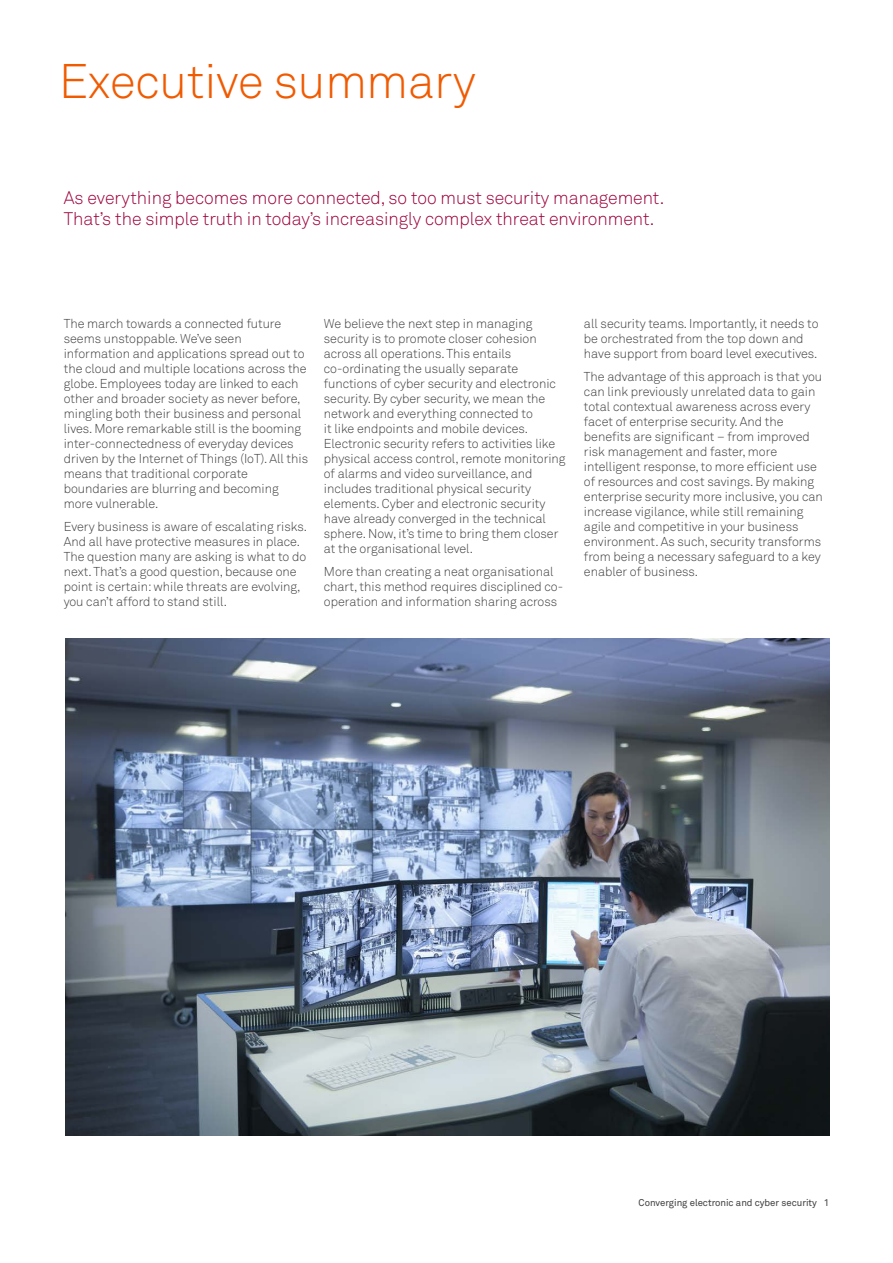
<style>
.page{position:relative;width:893px;height:1263px;background:#fff}
.page>*{position:absolute;margin:0;border:0;box-sizing:border-box;transform-origin:0 0}
.Heads__32pt__D{font:300 48px "Telstra Akkurat";color:#f05a00}
.Intro__Pullout_12pt{font:300 18px/21px "Telstra Akkurat";color:#9e043e}
.Body__Text__1_2sp{font:300 12.75px/15px "Telstra Akkurat";color:#414141}
.Folio__Page_number_R{font:9.75px "Telstra Akkurat";color:#414141}
</style>
<div class="page">
<img style="left:66px;top:639px;width:763px;height:496px">
<p class="Heads__32pt__D" style="left:59px;top:53px;width:418px">Executive summary</p>
<p class="Intro__Pullout_12pt" style="left:64px;top:188px;width:602px">As everything becomes more connected, so too must security management.<br>That’s the simple truth in today’s increasingly complex threat environment.</p>
<p class="Body__Text__1_2sp" style="left:64px;top:316px;width:246px">The march towards a connected future seems unstoppable. We’ve seen information and applications spread out to the cloud and multiple locations across the globe. Employees today are linked to each other and broader society as never before, mingling both their business and personal lives. More remarkable still is the booming inter-connectedness of everyday devices driven by the Internet of Things (IoT). All this means that traditional corporate boundaries are blurring and becoming more vulnerable.</p>
<p class="Body__Text__1_2sp" style="left:64px;top:519px;width:245px">Every business is aware of escalating risks.<br>And all have protective measures in place.<br>The question many are asking is what to do next. That’s a good question, because one point is certain: while threats are evolving, you can’t afford to stand still.</p>
<p class="Body__Text__1_2sp" style="left:324px;top:316px;width:243px">We believe the next step in managing security is to promote closer cohesion across all operations. This entails co-ordinating the usually separate functions of cyber security and electronic security. By cyber security, we mean the network and everything connected to<br>it like endpoints and mobile devices.<br>Electronic security refers to activities like physical access control, remote monitoring of alarms and video surveillance, and includes traditional physical security elements. Cyber and electronic security have already converged in the technical sphere. Now, it’s time to bring them closer at the organisational level.</p>
<p class="Body__Text__1_2sp" style="left:324px;top:564px;width:241px">More than creating a neat organisational chart, this method requires disciplined co&shy;operation and information sharing across</p>
<p class="Body__Text__1_2sp" style="left:584px;top:316px;width:236px">all security teams. Importantly, it needs to be orchestrated from the top down and have support from board level executives.</p>
<p class="Body__Text__1_2sp" style="left:584px;top:369px;width:240px">The advantage of this approach is that you can link previously unrelated data to gain total contextual awareness across every facet of enterprise security. And the benefits are significant – from improved risk management and faster, more intelligent response, to more efficient use of resources and cost savings. By making enterprise security more inclusive, you can increase vigilance, while still remaining agile and competitive in your business environment. As such, security transforms from being a necessary safeguard to a key enabler of business.</p>
<p class="Folio__Page_number_R" style="left:639px;top:1197px;width:192px">Converging electronic and cyber security 1</p>
</div>
